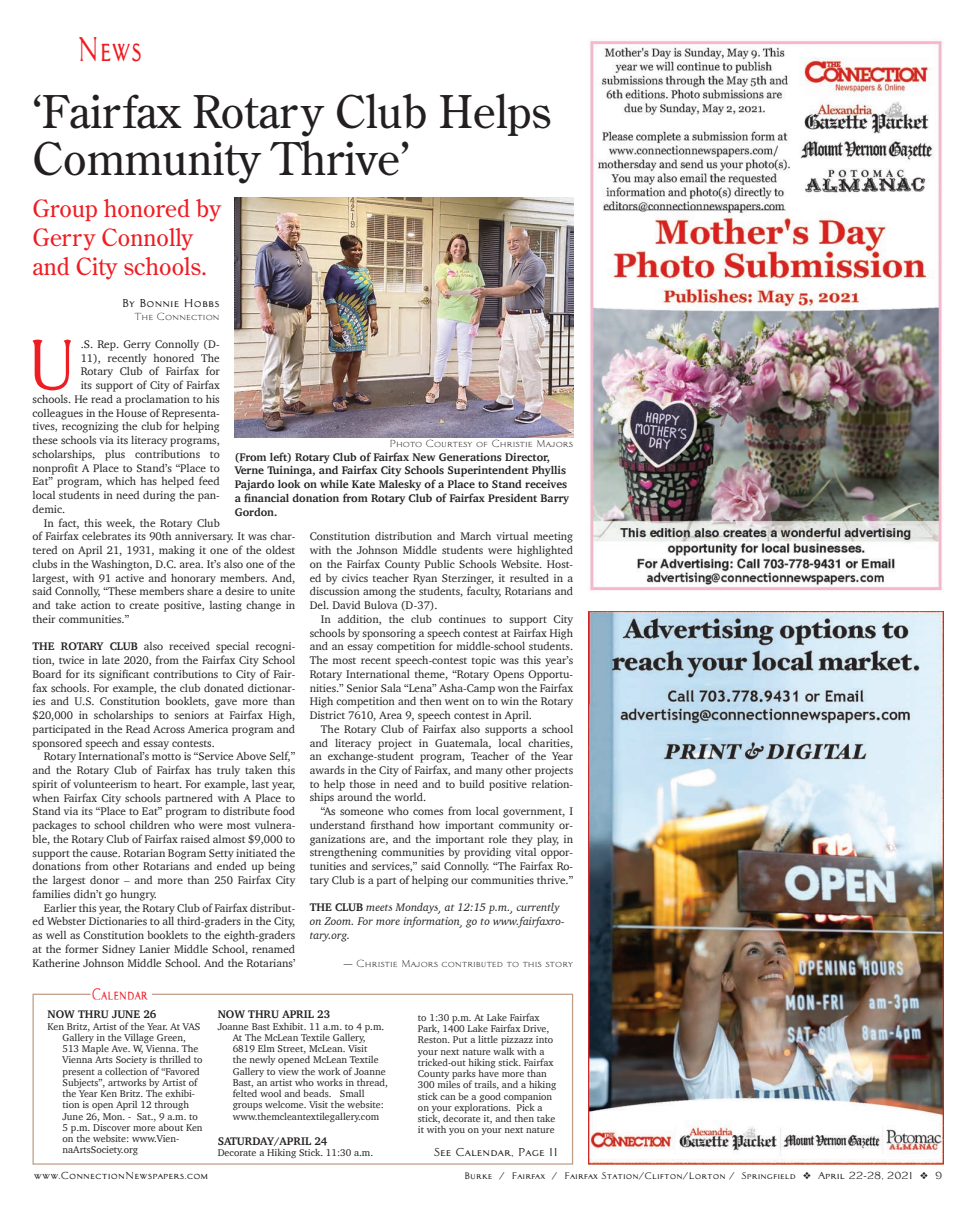
<style>
.page{position:relative;width:975px;height:1215px;background:#fff}
.page>*{position:absolute;margin:0;border:0;box-sizing:border-box;transform-origin:0 0}
.t1{font:69px "Architect Bold V";color:#ee1d23}
.t2{font:45px/47.5px "Century Old Style";color:#231f20}
.t3{font:33.75px "Architect Bold V";color:#ee1d23;scale:.7 1}
.t4{font:23.75px/28.8px "Century Old Style";color:#ee1d23}
.t5{font:16.25px "Architect Bold V";color:#ee1d23;scale:.7 1}
.t6{font:11.25px/13.8px "Charter";color:#231f20;text-align:justify}
.t7{font:700 11.25px/13.8px "Charter";color:#231f20}
.t8{font:italic 11.25px/13.8px "Charter";color:#231f20}
.t9{font:11.25px "Architect Bold V";color:#231f20}
.t10{font:10px/11.2px "Charter";color:#231f20}
.t11{font:10px "Architect Roman V";color:#231f20}
.t12{font:10px "Architect Bold V";color:#231f20}
.t13{font:9.25px "Architect Bold V";color:#231f20}
.s1{font-weight:700}
.s2{font-weight:700;font-style:normal}
.s3{font-size:10px}
</style>
<div class="page">
<img style="left:588px;top:39px;width:356px;height:553px">
<img style="left:588px;top:611px;width:356px;height:554px">
<img style="left:235px;top:198px;width:338px;height:240px">
<div style="left:32px;top:994px;width:541px;height:171px;border:1px solid #bf9d85"></div>
<div style="left:91px;top:987px;width:60px;height:13px;background:#fff"></div>
<h3 class="t3" style="left:78px;top:30px;width:94px">News</h3>
<h2 class="t2" style="left:32px;top:86px;width:520px">‘Fairfax Rotary Club Helps<br>Community Thrive’</h2>
<h3 class="t4" style="left:32px;top:193px;width:190px">Group honored by<br>Gerry Connolly and City schools.</h3>
<p class="t9" style="left:122px;top:296px;width:100px">By Bonnie Hobbs</p>
<p class="t11" style="left:134px;top:311px;width:87px">The Connection</p>
<h1 class="t1" style="left:23px;top:326px;width:59px">U</h1>
<p class="t6" style="left:81px;top:337px;width:141px">.S. Rep. Gerry Connolly (D-</p>
<p class="t6" style="left:81px;top:351px;width:141px">11), recently honored The</p>
<p class="t6" style="left:81px;top:364px;width:141px">Rotary Club of Fairfax for</p>
<p class="t6" style="left:81px;top:378px;width:141px">its support of City of Fairfax</p>
<p class="t6" style="left:32px;top:392px;width:189px">schools. He read a proclamation to his</p>
<p class="t6" style="left:32px;top:406px;width:189px">colleagues in the House of Representa-</p>
<p class="t6" style="left:32px;top:419px;width:189px">tives, recognizing the club for helping</p>
<p class="t6" style="left:32px;top:433px;width:189px">these schools via its literacy programs,</p>
<p class="t6" style="left:32px;top:447px;width:189px">scholarships, plus contributions to</p>
<p class="t6" style="left:32px;top:461px;width:189px">nonprofit A Place to Stand’s “Place to</p>
<p class="t6" style="left:32px;top:474px;width:189px">Eat” program, which has helped feed</p>
<p class="t6" style="left:32px;top:488px;width:189px">local students in need during the pan-</p>
<p class="t6" style="left:32px;top:502px;width:34px">demic.</p>
<p class="t6" style="left:44px;top:516px;width:178px">In fact, this week, the Rotary Club</p>
<p class="t6" style="left:32px;top:529px;width:264px">of Fairfax celebrates its 90th anniversary. It was char-</p>
<p class="t6" style="left:32px;top:543px;width:264px">tered on April 21, 1931, making it one of the oldest</p>
<p class="t6" style="left:32px;top:557px;width:264px">clubs in the Washington, D.C. area. It’s also one of the</p>
<p class="t6" style="left:32px;top:571px;width:264px">largest, with 91 active and honorary members. And,</p>
<p class="t6" style="left:32px;top:584px;width:264px">said Connolly, “These members share a desire to unite</p>
<p class="t6" style="left:32px;top:598px;width:264px">and take action to create positive, lasting change in</p>
<p class="t6" style="left:32px;top:612px;width:98px">their communities.”</p>
<p class="t6" style="left:32px;top:639px;width:264px"><span class="s1">THE ROTARY CLUB</span> also received special recogni&shy;tion, twice in late 2020, from the Fairfax City School Board for its significant contributions to City of Fair&shy;fax schools. For example, the club donated dictionar&shy;ies and U.S. Constitution booklets, gave more than $20,000 in scholarships to seniors at Fairfax High, participated in the Read Across America program and sponsored speech and essay contests.</p>
<p class="t6" style="left:32px;top:749px;width:264px;text-indent:11px">Rotary International’s motto is “Service Above Self,” and the Rotary Club of Fairfax has truly taken this spirit of volunteerism to heart. For example, last year, when Fairfax City schools partnered with A Place to Stand via its “Place to Eat” program to distribute food packages to school children who were most vulnera&shy;ble, the Rotary Club of Fairfax raised almost $9,000 to support the cause. Rotarian Bogram Setty initiated the donations from other Rotarians and ended up being the largest donor – and more than 250 Fairfax City families didn’t go hungry.</p>
<p class="t6" style="left:32px;top:901px;width:264px;text-indent:11px">Earlier this year, the Rotary Club of Fairfax distribut&shy;ed Webster Dictionaries to all third-graders in the City, as well as Constitution booklets to the eighth-graders at the former Sidney Lanier Middle School, renamed Katherine Johnson Middle School. And the Rotarians’</p>
<p class="t11" style="left:390px;top:438px;width:185px">Photo Courtesy of Christie Majors</p>
<p class="t7" style="left:235px;top:450px;width:336px">(From left) Rotary Club of Fairfax New Generations Director, Verne Tuininga, and Fairfax City Schools Superintendent Phyllis Pajardo look on while Kate Malesky of a Place to Stand receives a financial donation from Rotary Club of Fairfax President Barry Gordon.</p>
<p class="t6" style="left:310px;top:529px;width:265px">Constitution distribution and March virtual meeting with the Johnson Middle students were highlighted on the Fairfax County Public Schools Website. Host&shy;ed by civics teacher Ryan Sterzinger, it resulted in a discussion among the students, faculty, Rotarians and Del. David Bulova (D-37).</p>
<p class="t6" style="left:310px;top:612px;width:265px;text-indent:11px">In addition, the club continues to support City schools by sponsoring a speech contest at Fairfax High and an essay competition for middle-school students.<br>The most recent speech-contest topic was this year’s Rotary International theme, “Rotary Opens Opportu&shy;nities.” Senior Sala “Lena” Asha-Camp won the Fairfax High competition and then went on to win the Rotary District 7610, Area 9, speech contest in April.</p>
<p class="t6" style="left:310px;top:722px;width:265px;text-indent:11px">The Rotary Club of Fairfax also supports a school and literacy project in Guatemala, local charities, an exchange-student program, Teacher of the Year awards in the City of Fairfax, and many other projects to help those in need and to build positive relation&shy;ships around the world.</p>
<p class="t6" style="left:310px;top:804px;width:265px;text-indent:11px">“As someone who comes from local government, I understand firsthand how important community or&shy;ganizations are, and the important role they play, in strengthening communities by providing vital oppor&shy;tunities and services,” said Connolly. “The Fairfax Ro&shy;tary Club is a part of helping our communities thrive.”</p>
<p class="t8" style="left:310px;top:901px;width:257px"><span class="s2">THE CLUB</span> meets Mondays, at 12:15 p.m., currently on Zoom. For more information, go to www.fairfaxro&shy;tary.org.</p>
<p class="t11" style="left:343px;top:957px;width:231px">— Christie Majors contributed to this story</p>
<h3 class="t5" style="left:92px;top:985px;width:82px">Calendar</h3>
<p class="t7" style="left:48px;top:1008px;width:111px">NOW THRU JUNE 26</p>
<p class="t10" style="left:63px;top:1020px;width:142px;text-indent:-15px">Ken Britz, Artist of the Year. At VAS<br>Gallery in the Village Green,<br>513 Maple Ave. W, Vienna. The<br>Vienna Arts Society is thrilled to present a collection of “Favored<br>Subjects”, artworks by Artist of the Year Ken Britz. The exhibi&shy;tion is open April 12 through<br>June 26, Mon. - Sat., 9 a.m. to<br>5 p.m. Discover more about Ken on the website: www.Vien&shy;naArtsSociety.org</p>
<p class="t7" style="left:218px;top:1008px;width:114px">NOW THRU APRIL 23</p>
<p class="t10" style="left:233px;top:1021px;width:157px;text-indent:-15px">Joanne Bast Exhibit. 11 a.m. to 4 p.m.<br>At The McLean Textile Gallery, 6819 Elm Street, McLean. Visit<br>the newly opened McLean Textile Gallery to view the work of Joanne Bast, an artist who works in thread, felted wool and beads. Small groups welcome. Visit the website: www.themcleantextilegallery.com</p>
<p class="t7" style="left:218px;top:1134px;width:111px">SATURDAY/APRIL 24</p>
<p class="t10" style="left:218px;top:1147px;width:157px">Decorate a Hiking Stick. 11:30 a.m.</p>
<p class="t10" style="left:418px;top:1012px;width:140px">to 1:30 p.m. At Lake Fairfax<br>Park, 1400 Lake Fairfax Drive,<br>Reston. Put a little pizzazz into your next nature walk with a tricked-out hiking stick. Fairfax<br>County parks have more than<br>300 miles of trails, and a hiking stick can be a good companion on your explorations. Pick a stick, decorate it, and then take it with you on your next nature</p>
<p class="t9" style="left:434px;top:1146px;width:126px">See Calendar, Page 11</p>
<p class="t12" style="left:34px;top:1170px;width:176px">www.ConnectionNewspapers.com</p>
<p class="t13" style="left:464px;top:1170px;width:480px">Burke / Fairfax / Fairfax Station/Clifton/Lorton / Springfield ❖ <span class="s3">April 22-28, 2021</span> ❖ <span class="s3">9</span></p>
</div>
